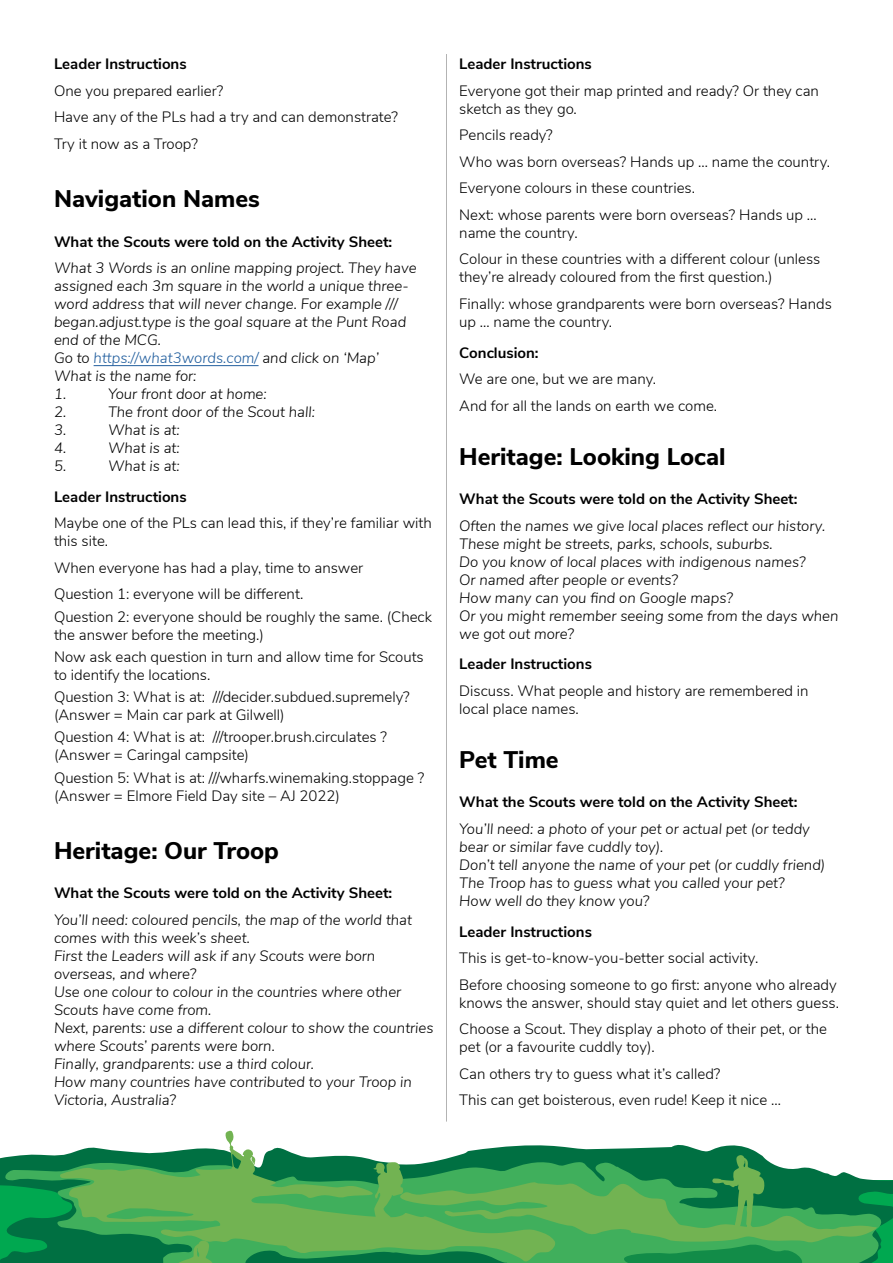
<style>
.page{position:relative;width:893px;height:1263px;background:#fff}
.page>*{position:absolute;margin:0;border:0;box-sizing:border-box;transform-origin:0 0}
.t1{font:800 24px "Nunito Sans";color:#000}
.t2{font:300 15px/26.5px "Nunito Sans";color:#000}
.t3{font:italic 300 15px/18px "Nunito Sans";color:#000}
.t4{font:700 15px "Nunito Sans";color:#000}
.s1{color:#215e9e}
</style>
<div class="page">
<svg style="left:0;top:1145px;width:893px;height:118px"></svg>
<svg style="left:0;top:1160px;width:892px;height:103px;background:#0b8c4d"></svg>
<svg style="left:59px;top:1166px;width:314px;height:96px;background:#4aa250"></svg>
<svg style="left:191px;top:1131px;width:85px;height:63px"></svg>
<svg style="left:373px;top:1155px;width:507px;height:108px;background:#46a358"></svg>
<svg style="left:171px;top:1240px;width:71px;height:23px;background:#45a957"></svg>
<hr style="left:94px;top:365px;width:165px;height:1px;background:#215e9e">
<hr style="left:446px;top:54px;width:1px;height:1067px;background:#000">
<p class="t4" style="left:54px;top:53px;width:134px">Leader Instructions</p>
<p class="t2" style="left:54px;top:76px;width:346px">One you prepared earlier?<br>Have any of the PLs had a try and can demonstrate?<br>Try it now as a Troop?</p>
<h1 class="t1" style="left:54px;top:181px;width:207px">Navigation Names</h1>
<p class="t4" style="left:54px;top:230px;width:340px">What the Scouts were told on the Activity Sheet:</p>
<p class="t3" style="left:54px;top:258px;width:364px">What 3 Words is an online mapping project. They have assigned each 3m square in the world a unique three&shy;word address that will never change. For example /// began.adjust.type is the goal square at the Punt Road end of the MCG.<br>Go to <span class="s1">https://what3words.com/</span> and click on ‘Map’ What is the name for:<br>1.</p>
<p class="t3" style="left:108px;top:384px;width:160px">Your front door at home:</p>
<p class="t3" style="left:54px;top:402px;width:14px">2.</p>
<p class="t3" style="left:108px;top:402px;width:208px">The front door of the Scout hall:</p>
<p class="t3" style="left:54px;top:420px;width:14px">3.</p>
<p class="t3" style="left:108px;top:420px;width:73px">What is at:</p>
<p class="t3" style="left:54px;top:438px;width:14px">4.</p>
<p class="t3" style="left:108px;top:438px;width:73px">What is at:</p>
<p class="t3" style="left:54px;top:456px;width:14px">5.</p>
<p class="t3" style="left:108px;top:456px;width:73px">What is at:</p>
<p class="t4" style="left:54px;top:486px;width:134px">Leader Instructions</p>
<p class="t2" style="left:54px;top:513px;width:379px;line-height:18px">Maybe one of the PLs can lead this, if they’re familiar with this site.</p>
<p class="t2" style="left:54px;top:553px;width:311px">When everyone has had a play, time to answer<br>Question 1: everyone will be different.</p>
<p class="t2" style="left:54px;top:606px;width:379px;line-height:18px">Question 2: everyone should be roughly the same. (Check the answer before the meeting.)</p>
<p class="t2" style="left:54px;top:647px;width:371px;line-height:18px">Now ask each question in turn and allow time for Scouts to identify the locations.</p>
<p class="t2" style="left:54px;top:687px;width:357px;line-height:18px">Question 3: What is at: ///decider.subdued.supremely? (Answer = Main car park at Gilwell)</p>
<p class="t2" style="left:54px;top:727px;width:335px;line-height:18px">Question 4: What is at: ///trooper.brush.circulates ? (Answer = Caringal campsite)</p>
<p class="t2" style="left:54px;top:767px;width:372px;line-height:18px">Question 5: What is at: ///wharfs.winemaking.stoppage ? (Answer = Elmore Field Day site – AJ 2022)</p>
<h1 class="t1" style="left:54px;top:833px;width:226px">Heritage: Our Troop</h1>
<p class="t4" style="left:54px;top:882px;width:340px">What the Scouts were told on the Activity Sheet:</p>
<p class="t3" style="left:54px;top:910px;width:381px">You’ll need: coloured pencils, the map of the world that comes with this week’s sheet.<br>First the Leaders will ask if any Scouts were born overseas, and where?<br>Use one colour to colour in the countries where other Scouts have come from.<br>Next, parents: use a different colour to show the countries where Scouts’ parents were born.<br>Finally, grandparents: use a third colour.<br>How many countries have contributed to your Troop in Victoria, Australia?</p>
<p class="t4" style="left:459px;top:53px;width:134px">Leader Instructions</p>
<p class="t2" style="left:459px;top:81px;width:361px;line-height:18px">Everyone got their map printed and ready? Or they can sketch as they go.</p>
<p class="t2" style="left:459px;top:121px;width:372px">Pencils ready?<br>Who was born overseas? Hands up … name the country.<br>Everyone colours in these countries.<br>Next: whose parents were born overseas? Hands up …</p>
<p class="t2" style="left:459px;top:218px;width:363px">name the country.<br>Colour in these countries with a different colour (unless</p>
<p class="t2" style="left:459px;top:263px;width:374px">they’re already coloured from the first question.)<br>Finally: whose grandparents were born overseas? Hands</p>
<p class="t2" style="left:459px;top:307px;width:154px">up … name the country.</p>
<p class="t4" style="left:459px;top:341px;width:81px">Conclusion:</p>
<p class="t2" style="left:459px;top:365px;width:259px">We are one, but we are many.<br>And for all the lands on earth we come.</p>
<h1 class="t1" style="left:459px;top:439px;width:268px">Heritage: Looking Local</h1>
<p class="t4" style="left:459px;top:488px;width:340px">What the Scouts were told on the Activity Sheet:</p>
<p class="t3" style="left:459px;top:515px;width:381px">Often the names we give local places reflect our history.<br>These might be streets, parks, schools, suburbs.<br>Do you know of local places with indigenous names?<br>Or named after people or events?<br>How many can you find on Google maps?<br>Or you might remember seeing some from the days when we got out more?</p>
<p class="t4" style="left:459px;top:653px;width:134px">Leader Instructions</p>
<p class="t2" style="left:459px;top:681px;width:351px;line-height:18px">Discuss. What people and history are remembered in local place names.</p>
<h1 class="t1" style="left:459px;top:742px;width:101px">Pet Time</h1>
<p class="t4" style="left:459px;top:791px;width:340px">What the Scouts were told on the Activity Sheet:</p>
<p class="t3" style="left:459px;top:819px;width:368px">You’ll need: a photo of your pet or actual pet (or teddy bear or similar fave cuddly toy).<br>Don’t tell anyone the name of your pet (or cuddly friend)<br>The Troop has to guess what you called your pet?<br>How well do they know you?</p>
<p class="t4" style="left:459px;top:920px;width:134px">Leader Instructions</p>
<p class="t2" style="left:459px;top:944px;width:379px">This is get-to-know-you-better social activity.<br>Before choosing someone to go first: anyone who already</p>
<p class="t2" style="left:459px;top:988px;width:381px">knows the answer, should stay quiet and let others guess.<br>Choose a Scout. They display a photo of their pet, or the</p>
<p class="t2" style="left:459px;top:1033px;width:323px">pet (or a favourite cuddly toy).<br>Can others try to guess what it’s called?<br>This can get boisterous, even rude! Keep it nice …</p>
</div>
